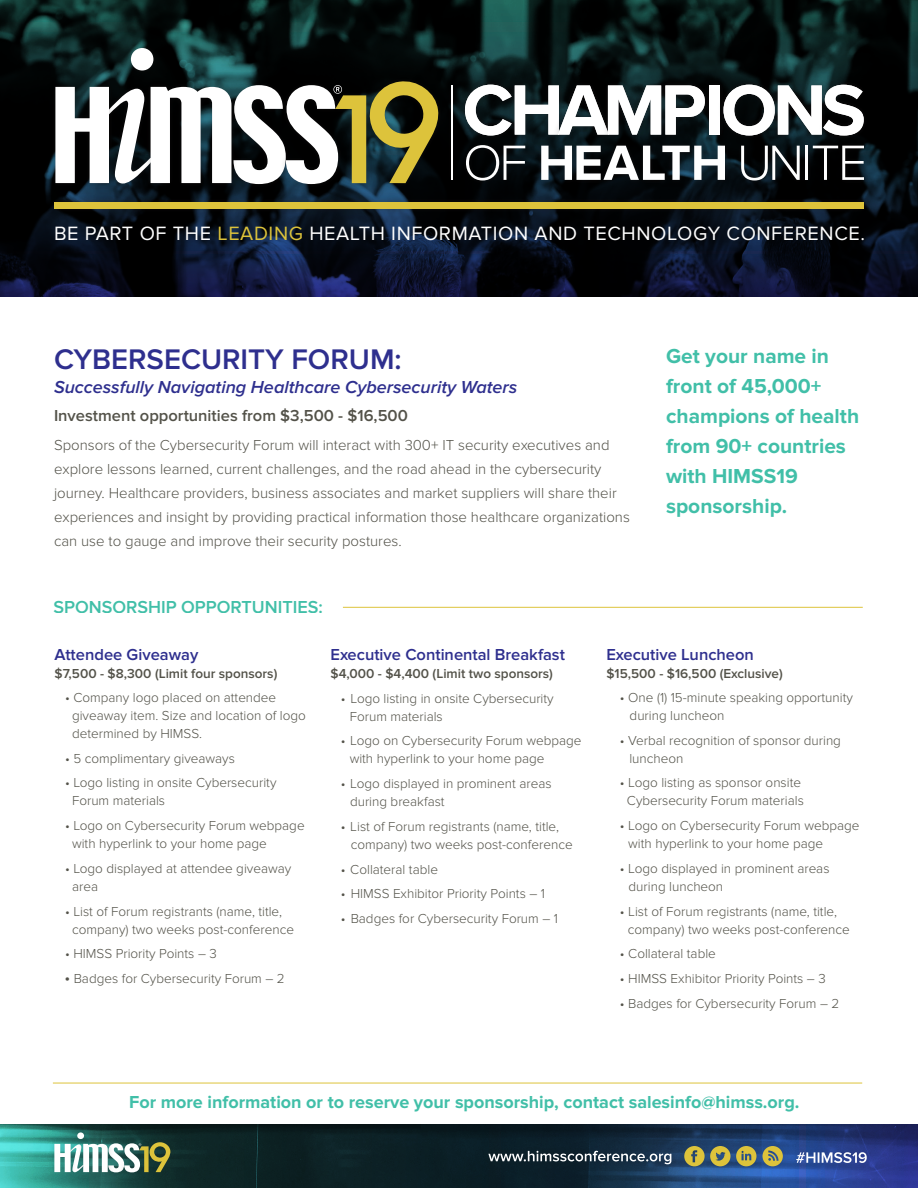
<style>
.page{position:relative;width:918px;height:1188px;background:#fff}
.page>*{position:absolute;margin:0;border:0;box-sizing:border-box;transform-origin:0 0}
.t1{font:600 29.4px "Proxima Nova";color:#2e2f8e}
.t2{font:700 21px/30px "Proxima Nova";color:#41bfa8}
.t3{font:19.95px "Proxima Nova";letter-spacing:.03em;color:#fff}
.t4{font:700 18px "Proxima Nova";color:#41bfa8}
.t5{font:italic 600 18px "Proxima Nova";color:#2e2f8e}
.t6{font:600 18px "Proxima Nova";color:#41bfa8}
.t7{font:600 16.5px "Proxima Nova";color:#2e2f8e}
.t8{font:600 16.5px "Proxima Nova";color:#535249}
.t9{font:300 15px/24px "Proxima Nova";color:#535249}
.t10{font:300 13.5px/18px "Proxima Nova";color:#535249}
.t11{font:600 13.5px "Proxima Nova";color:#535249}
.s1{color:#ddc33b}
.s2{font-size:16.5px}
</style>
<div class="page">
<svg style="left:0;top:0;width:918px;height:297px;background:#08111a"></svg>
<div style="left:46px;top:40px;width:827px;height:177px;background:#231f20;opacity:.18"></div>
<div style="left:445px;top:80px;width:13px;height:106px;background:#231f20;opacity:.18"></div>
<hr style="left:451px;top:86px;width:1px;height:94px;background:#fff">
<div style="left:330px;top:90px;width:43px;height:99px;background:#231f20;opacity:.18"></div>
<div style="left:364px;top:75px;width:80px;height:114px;background:#231f20;opacity:.18"></div>
<div style="left:101px;top:42px;width:59px;height:148px;background:#231f20;opacity:.18"></div>
<div style="left:228px;top:79px;width:64px;height:111px;background:#231f20;opacity:.18"></div>
<div style="left:145px;top:81px;width:93px;height:108px;background:#231f20;opacity:.18"></div>
<div style="left:280px;top:79px;width:64px;height:111px;background:#231f20;opacity:.18"></div>
<div style="left:50px;top:81px;width:65px;height:108px;background:#231f20;opacity:.18"></div>
<svg style="left:55px;top:48px;width:384px;height:136px"></svg>
<div style="left:48px;top:196px;width:822px;height:19px;background:#231f20;opacity:.18"></div>
<div style="left:54px;top:202px;width:810px;height:7px;background:#ddc33b"></div>
<div style="left:460px;top:139px;width:45px;height:48px;background:#010405"></div>
<div style="left:498px;top:140px;width:33px;height:46px;background:#231f20;opacity:.18"></div>
<svg style="left:466px;top:145px;width:59px;height:36px"></svg>
<div style="left:535px;top:140px;width:43px;height:46px;background:#231f20;opacity:.18"></div>
<div style="left:571px;top:140px;width:36px;height:46px;background:#231f20;opacity:.18"></div>
<div style="left:598px;top:140px;width:47px;height:46px;background:#231f20;opacity:.18"></div>
<div style="left:637px;top:140px;width:34px;height:46px;background:#03070a"></div>
<div style="left:657px;top:140px;width:39px;height:46px;background:#231f20;opacity:.18"></div>
<div style="left:688px;top:140px;width:43px;height:46px;background:#231f20;opacity:.18"></div>
<svg style="left:541px;top:146px;width:184px;height:34px"></svg>
<div style="left:735px;top:140px;width:39px;height:47px;background:#231f20;opacity:.18"></div>
<div style="left:766px;top:140px;width:40px;height:46px;background:#231f20;opacity:.18"></div>
<svg style="left:741px;top:146px;width:59px;height:35px"></svg>
<div style="left:800px;top:140px;width:15px;height:46px;background:#231f20;opacity:.18"></div>
<hr style="left:805px;top:146px;width:3px;height:34px;background:#fff">
<div style="left:807px;top:140px;width:37px;height:46px;background:#231f20;opacity:.18"></div>
<div style="left:836px;top:140px;width:34px;height:46px;background:#231f20;opacity:.18"></div>
<svg style="left:813px;top:146px;width:51px;height:34px"></svg>
<div style="left:459px;top:79px;width:58px;height:62px;background:#231f20;opacity:.18"></div>
<div style="left:509px;top:80px;width:56px;height:61px;background:#231f20;opacity:.18"></div>
<div style="left:552px;top:80px;width:63px;height:61px;background:#231f20;opacity:.18"></div>
<div style="left:602px;top:80px;width:65px;height:61px;background:#231f20;opacity:.18"></div>
<div style="left:660px;top:80px;width:51px;height:61px;background:#231f20;opacity:.18"></div>
<svg style="left:465px;top:85px;width:238px;height:50px"></svg>
<div style="left:703px;top:80px;width:23px;height:61px;background:#231f20;opacity:.18"></div>
<div style="left:709px;top:85px;width:11px;height:50px;background:#fff"></div>
<div style="left:718px;top:79px;width:63px;height:62px;background:#231f20;opacity:.18"></div>
<div style="left:772px;top:80px;width:56px;height:61px;background:#231f20;opacity:.18"></div>
<div style="left:818px;top:79px;width:52px;height:62px;background:#231f20;opacity:.18"></div>
<svg style="left:724px;top:85px;width:140px;height:50px"></svg>
<div style="left:49px;top:220px;width:820px;height:25px;background:#231f20;opacity:.18"></div>
<hr style="left:343px;top:607px;width:520px;height:1px;background:#ddc33b">
<svg style="left:0;top:1124px;width:918px;height:64px;background:#163547"></svg>
<div style="left:678px;top:1140px;width:111px;height:33px;background:#231f20;opacity:.18"></div>
<svg style="left:684px;top:1146px;width:99px;height:20px;background:#8a8c58"></svg>
<div style="left:483px;top:1145px;width:194px;height:25px;background:#231f20;opacity:.18"></div>
<svg style="left:488px;top:1151px;width:183px;height:13px;background:#4f5f6a"></svg>
<div style="left:791px;top:1146px;width:82px;height:23px;background:#231f20;opacity:.18"></div>
<svg style="left:796px;top:1152px;width:71px;height:11px"></svg>
<div style="left:144px;top:1136px;width:32px;height:42px;background:#112e2d"></div>
<div style="left:65px;top:1127px;width:25px;height:51px;background:#231f20;opacity:.18"></div>
<div style="left:102px;top:1137px;width:28px;height:42px;background:#231f20;opacity:.18"></div>
<div style="left:77px;top:1138px;width:37px;height:40px;background:#231f20;opacity:.18"></div>
<div style="left:118px;top:1137px;width:28px;height:42px;background:#231f20;opacity:.18"></div>
<div style="left:48px;top:1138px;width:29px;height:40px;background:#231f20;opacity:.18"></div>
<svg style="left:54px;top:1132px;width:117px;height:40px"></svg>
<hr style="left:53px;top:1083px;width:809px;height:1px;background:#ddc33b">
<p class="t3" style="left:54px;top:221px;width:813px">BE PART OF THE <span class="s1">LEADING</span> HEALTH INFORMATION AND TECHNOLOGY CONFERENCE.</p>
<h1 class="t1" style="left:54px;top:342px;width:349px">CYBERSECURITY FORUM:</h1>
<h3 class="t5" style="left:54px;top:377px;width:465px">Successfully Navigating Healthcare Cybersecurity Waters</h3>
<p class="t8" style="left:54px;top:406px;width:355px">Investment opportunities from $3,500 - $16,500</p>
<p class="t9" style="left:54px;top:433px;width:577px">Sponsors of the Cybersecurity Forum will interact with 300+ IT security executives and explore lessons learned, current challenges, and the road ahead in the cybersecurity journey. Healthcare providers, business associates and market suppliers will share their experiences and insight by providing practical information those healthcare organizations can use to gauge and improve their security postures.</p>
<h3 class="t6" style="left:53px;top:596px;width:271px">SPONSORSHIP OPPORTUNITIES:</h3>
<p class="t2" style="left:666px;top:341px;width:195px">Get your name in front of 45,000+ champions of health from 90+ countries with HIMSS19 sponsorship.</p>
<p class="t7" style="left:55px;top:645px;width:145px">Attendee Giveaway</p>
<p class="t11" style="left:55px;top:666px;width:224px">$7,500 - $8,300 (Limit four sponsors)</p>
<p class="t10" style="left:72px;top:689px;width:235px;text-indent:-7px">• Company logo placed on attendee giveaway item. Size and location of logo determined by HIMSS.</p>
<p class="t10" style="left:65px;top:749px;width:171px">• 5 complimentary giveaways</p>
<p class="t10" style="left:72px;top:774px;width:206px;text-indent:-7px">• Logo listing in onsite Cybersecurity<br>Forum materials</p>
<p class="t10" style="left:72px;top:817px;width:234px;text-indent:-7px">• Logo on Cybersecurity Forum webpage with hyperlink to your home page</p>
<p class="t10" style="left:72px;top:860px;width:221px;text-indent:-7px">• Logo displayed at attendee giveaway area</p>
<p class="t10" style="left:72px;top:902px;width:223px;text-indent:-7px">• List of Forum registrants (name, title, company) two weeks post-conference</p>
<p class="t10" style="left:65px;top:945px;width:153px">• HIMSS Priority Points – 3</p>
<p class="t10" style="left:64px;top:970px;width:222px"><span class="s2">•</span> Badges for Cybersecurity Forum – 2</p>
<p class="t7" style="left:331px;top:645px;width:236px">Executive Continental Breakfast</p>
<p class="t11" style="left:331px;top:666px;width:224px">$4,000 - $4,400 (Limit two sponsors)</p>
<p class="t10" style="left:350px;top:689px;width:205px;text-indent:-9px">• Logo listing in onsite Cybersecurity<br>Forum materials</p>
<p class="t10" style="left:350px;top:732px;width:233px;text-indent:-9px">• Logo on Cybersecurity Forum webpage with hyperlink to your home page</p>
<p class="t10" style="left:350px;top:775px;width:203px;text-indent:-9px">• Logo displayed in prominent areas during breakfast</p>
<p class="t10" style="left:351px;top:818px;width:223px;text-indent:-10px">• List of Forum registrants (name, title, company) two weeks post-conference</p>
<p class="t10" style="left:341px;top:860px;width:98px">• Collateral table</p>
<p class="t10" style="left:341px;top:885px;width:206px">• HIMSS Exhibitor Priority Points – 1</p>
<p class="t10" style="left:341px;top:910px;width:219px">• Badges for Cybersecurity Forum – 1</p>
<p class="t7" style="left:606px;top:645px;width:149px">Executive Luncheon</p>
<p class="t11" style="left:606px;top:666px;width:178px">$15,500 - $16,500 (Exclusive)</p>
<p class="t10" style="left:630px;top:689px;width:225px;text-indent:-10px">• One (1) 15-minute speaking opportunity during luncheon</p>
<p class="t10" style="left:629px;top:731px;width:213px;text-indent:-9px">• Verbal recognition of sponsor during luncheon</p>
<p class="t10" style="left:620px;top:774px;width:185px;text-align:center">• Logo listing as sponsor onsite<br>Cybersecurity Forum materials</p>
<p class="t10" style="left:628px;top:817px;width:233px;text-indent:-8px">• Logo on Cybersecurity Forum webpage with hyperlink to your home page</p>
<p class="t10" style="left:629px;top:860px;width:203px;text-indent:-9px">• Logo displayed in prominent areas during luncheon</p>
<p class="t10" style="left:628px;top:902px;width:223px;text-indent:-8px">• List of Forum registrants (name, title, company) two weeks post-conference</p>
<p class="t10" style="left:620px;top:945px;width:97px">• Collateral table</p>
<p class="t10" style="left:620px;top:970px;width:207px">• HIMSS Exhibitor Priority Points – 3</p>
<p class="t10" style="left:620px;top:995px;width:221px">• Badges for Cybersecurity Forum – 2</p>
<p class="t4" style="left:129px;top:1092px;width:672px">For more information or to reserve your sponsorship, contact salesinfo@himss.org.</p>
</div>
